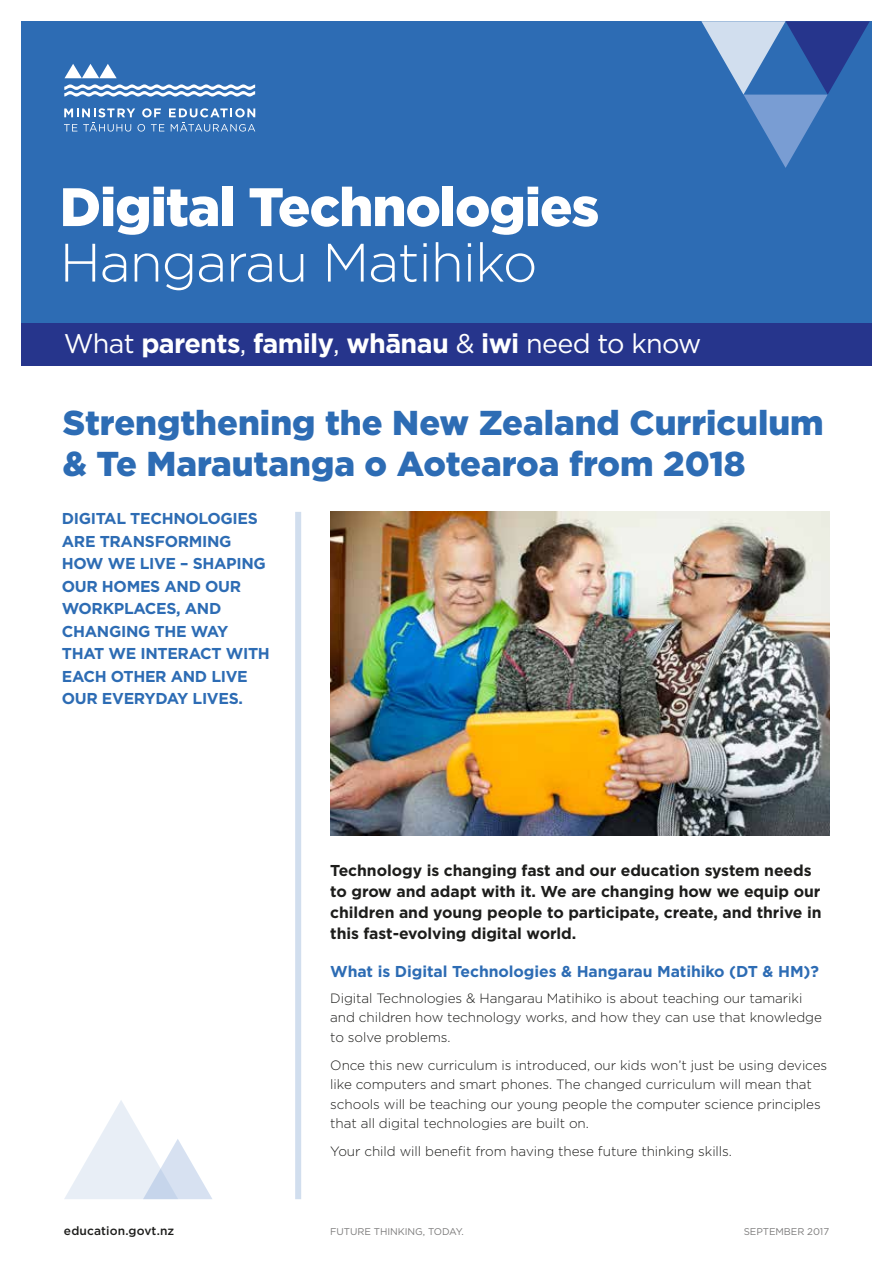
<style>
.page{position:relative;width:893px;height:1263px;background:#fff}
.page>*{position:absolute;margin:0;border:0;box-sizing:border-box;transform-origin:0 0}
.Factsheet_Title{font:900 54px/55.5px "Gotham";letter-spacing:-.02em;color:#fff}
.INTRO_Para{font:900 34.5px "Gotham";color:#2d6cb4}
.INTRO_Para-2{font:700 27px "Gotham";letter-spacing:-.025em;color:#fff}
.BODY_Text{font:700 15.75px/21px "Gotham";letter-spacing:-.005em;color:#1d1d1b}
.INTRO_Para-3{font:700 15.75px/22.5px "Gotham";letter-spacing:-.02em;color:#2d6cb4}
.H2_Header_Bold{font:700 15.75px "Gotham";letter-spacing:-.005em;color:#2d6cb4}
.BODY_Text-2{font:300 13.5px/19.5px "Gotham";letter-spacing:-.005em;color:#1d1d1b}
.BODY_Text-3{font:500 12px "Gotham";letter-spacing:.01em;color:#1d1d1b}
.INTRO_Para-4{font:9.75px "Gotham";letter-spacing:-.005em;color:#7c7b7b}
.s1{font-weight:300}
.s2{font-weight:400}
</style>
<div class="page">
<img style="left:330px;top:512px;width:499px;height:324px">
<div style="left:21px;top:21px;width:851px;height:302px;background:#2d6cb4"></div>
<div style="left:21px;top:323px;width:851px;height:43px;background:#26358c"></div>
<svg style="left:701px;top:21px;width:169px;height:147px"></svg>
<svg style="left:64px;top:108px;width:191px;height:24px"></svg>
<svg style="left:65px;top:64px;width:52px;height:14px"></svg>
<svg style="left:64px;top:84px;width:191px;height:13px"></svg>
<svg style="left:64px;top:1100px;width:148px;height:99px"></svg>
<div style="left:295px;top:512px;width:6px;height:687px;background:#d1deee"></div>
<p class="Factsheet_Title" style="left:60px;top:179px;width:541px">Digital Technologies<br><span class="s1">Hangarau Matihiko</span></p>
<p class="INTRO_Para-2" style="left:64px;top:326px;width:639px"><span class="s2">What</span> parents<span class="s2">,</span> family<span class="s2">,</span> whānau <span class="s2">&amp;</span> iwi <span class="s2">need to know</span></p>
<p class="INTRO_Para" style="left:63px;top:399px;width:762px">Strengthening the New Zealand Curriculum</p>
<p class="INTRO_Para" style="left:63px;top:440px;width:684px">&amp; Te Marautanga o Aotearoa from 2018</p>
<p class="INTRO_Para-3" style="left:62px;top:507px;width:210px">DIGITAL TECHNOLOGIES<br>ARE TRANSFORMING<br>HOW WE LIVE – SHAPING<br>OUR HOMES AND OUR<br>WORKPLACES, AND<br>CHANGING THE WAY<br>THAT WE INTERACT WITH<br>EACH OTHER AND LIVE<br>OUR EVERYDAY LIVES.</p>
<p class="BODY_Text-3" style="left:64px;top:1222px;width:112px">education.govt.nz</p>
<p class="BODY_Text" style="left:330px;top:860px;width:493px">Technology is changing fast and our education system needs to grow and adapt with it. We are changing how we equip our children and young people to participate, create, and thrive in this fast-evolving digital world.</p>
<p class="H2_Header_Bold" style="left:330px;top:961px;width:490px">What is Digital Technologies &amp; Hangarau Matihiko (DT &amp; HM)?</p>
<p class="BODY_Text-2" style="left:330px;top:988px;width:493px">Digital Technologies &amp; Hangarau Matihiko is about teaching our tamariki and children how technology works, and how they can use that knowledge to solve problems.</p>
<p class="BODY_Text-2" style="left:330px;top:1055px;width:498px">Once this new curriculum is introduced, our kids won’t just be using devices like computers and smart phones. The changed curriculum will mean that schools will be teaching our young people the computer science principles that all digital technologies are built on.</p>
<p class="BODY_Text-2" style="left:330px;top:1141px;width:403px">Your child will benefit from having these future thinking skills.</p>
<p class="INTRO_Para-4" style="left:330px;top:1225px;width:135px">FUTURE THINKING, TODAY.</p>
<p class="INTRO_Para-4" style="left:744px;top:1225px;width:87px">SEPTEMBER 2017</p>
</div>
